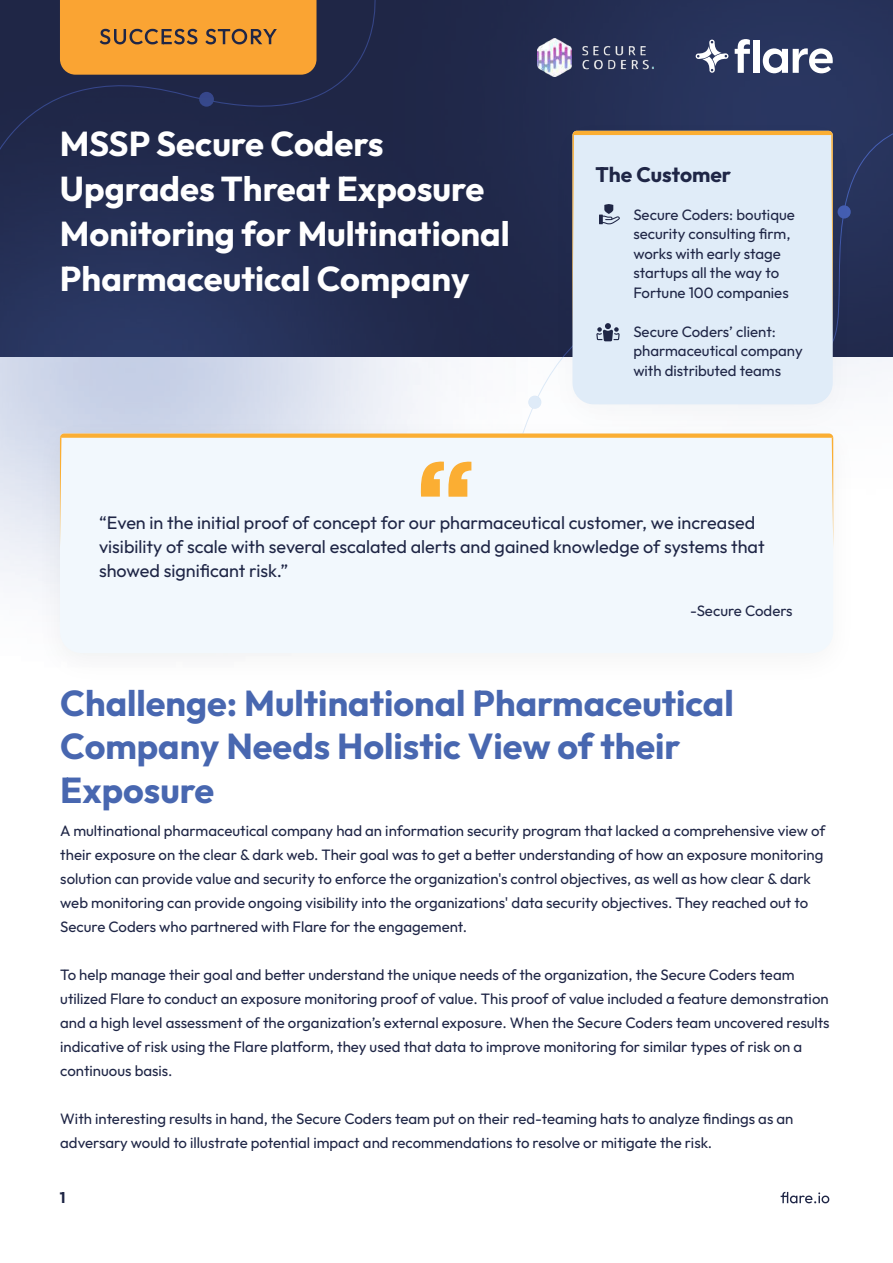
<style>
.page{position:relative;width:893px;height:1263px;background:#fff}
.page>*{position:absolute;margin:0;border:0;box-sizing:border-box;transform-origin:0 0}
.t1{font:700 36px/43.5px "Outfit";color:#4867b0}
.t2{font:700 34.5px/45px "Outfit";color:#fff}
.t3{font:700 21px "Outfit";color:#1f2646}
.t4{font:18px/24px "Outfit";color:#1f2646}
.t5{font:15px/24px "Outfit";color:#1f2646}
.t6{font:700 15px "Outfit";color:#1f2646}
</style>
<div class="page">
<img style="left:0;top:296px;width:283px;height:281px">
<img style="left:283px;top:0;width:610px;height:403px">
<svg style="left:516px;top:122px;width:377px;height:281px;fill:#232d52"></svg>
<div style="left:528px;top:396px;width:13px;height:13px;background:#e0ecf8;border-radius:50%"></div>
<img style="left:0;top:0;width:399px;height:296px">
<svg style="left:0;top:0;width:378px;height:266px;background:#212a4c"></svg>
<svg style="left:60px;top:0;width:256px;height:75px;background:#ec9c34"></svg>
<img style="left:534px;top:101px;width:337px;height:302px">
<div style="left:572px;top:341px;width:261px;height:62px;background:#e0ecf8"></div>
<img style="left:21px;top:403px;width:813px;height:253px">
<div style="left:60px;top:548px;width:773px;height:105px;background:#f2f8fd"></div>
<div style="left:60px;top:433px;width:773px;height:115px;background:#f2f8fd"></div>
<svg style="left:696px;top:40px;width:32px;height:33px"></svg>
<svg style="left:735px;top:39px;width:15px;height:34px"></svg>
<div style="left:753px;top:40px;width:6px;height:33px;background:#fff"></div>
<svg style="left:763px;top:48px;width:71px;height:25px"></svg>
<div style="left:572px;top:131px;width:261px;height:210px;background:#e0ecf8"></div>
<img style="left:537px;top:38px;width:117px;height:39px">
<svg style="left:781px;top:1192px;width:48px;height:11px"></svg>
<h2 class="t2" style="left:60px;top:124px;width:451px">MSSP Secure Coders<br>Upgrades Threat Exposure<br>Monitoring for Multinational<br>Pharmaceutical Company</h2>
<h3 class="t3" style="left:595px;top:167px;width:137px">The Customer</h3>
<p class="t5" style="left:633px;top:206px;width:163px;line-height:19.5px">Secure Coders: boutique security consulting firm, works with early stage startups all the way to<br>Fortune 100 companies</p>
<p class="t5" style="left:633px;top:323px;width:171px;line-height:19.5px">Secure Codersí client: pharmaceutical company with distributed teams</p>
<p class="t4" style="left:99px;top:511px;width:667px">“Even in the initial proof of concept for our pharmaceutical customer, we increased visibility of scale with several escalated alerts and gained knowledge of systems that showed significant risk.”</p>
<p class="t5" style="left:690px;top:600px;width:104px">-Secure Coders</p>
<h1 class="t1" style="left:60px;top:685px;width:675px">Challenge: Multinational Pharmaceutical<br>Company Needs Holistic View of their<br>Exposure</h1>
<p class="t5" style="left:60px;top:819px;width:767px">A multinational pharmaceutical company had an information security program that lacked a comprehensive view of their exposure on the clear &amp; dark web. Their goal was to get a better understanding of how an exposure monitoring solution can provide value and security to enforce the organization's control objectives, as well as how clear &amp; dark web monitoring can provide ongoing visibility into the organizations' data security objectives. They reached out to Secure Coders who partnered with Flare for the engagement.</p>
<p class="t5" style="left:60px;top:963px;width:771px">To help manage their goal and better understand the unique needs of the organization, the Secure Coders team utilized Flare to conduct an exposure monitoring proof of value. This proof of value included a feature demonstration and a high level assessment of the organization’s external exposure. When the Secure Coders team uncovered results indicative of risk using the Flare platform, they used that data to improve monitoring for similar types of risk on a continuous basis.</p>
<p class="t5" style="left:60px;top:1107px;width:735px">With interesting results in hand, the Secure Coders team put on their red-teaming hats to analyze findings as an adversary would to illustrate potential impact and recommendations to resolve or mitigate the risk.</p>
<p class="t6" style="left:60px;top:1192px;width:7px">1</p>
</div>
